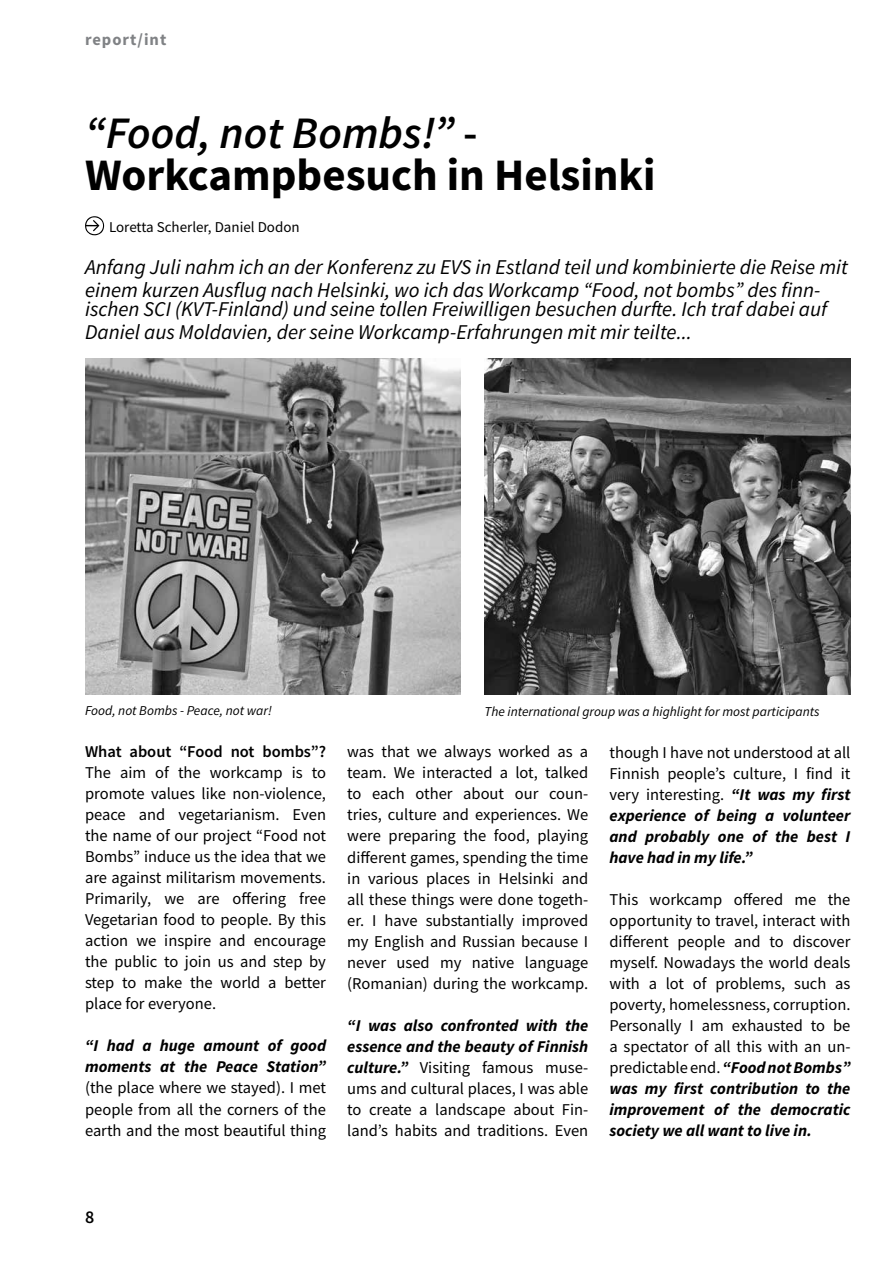
<style>
.page{position:relative;width:893px;height:1263px;background:#fff}
.page>*{position:absolute;margin:0;border:0;box-sizing:border-box;transform-origin:0 0}
.t1{font:700 45px/42px "Source Sans Pro";color:#000}
.t2{font:italic 21px/22.5px "Source Sans Pro";color:#000}
.t3{font:600 18px "Source Sans Pro";color:#000}
.t4{font:16.5px/21px "Source Sans Pro";color:#000;text-align:justify}
.t5{font:italic 700 16.5px/21px "Source Sans Pro";color:#000}
.t6{font:600 16.5px "Source Sans Pro";color:#000}
.t7{font:700 16.5px "Source Sans Pro";letter-spacing:.06em;color:#808285}
.t8{font:15px "Source Sans Pro";color:#000}
.t9{font:italic 13.5px "Source Sans Pro";color:#000}
.s1{font-weight:600;font-style:italic}
.s2{font-weight:600}
.s3{font-weight:700;font-style:italic}
.s4{font-weight:400;font-style:normal}
</style>
<div class="page">
<svg style="left:85px;top:216px;width:19px;height:19px"></svg>
<img style="left:85px;top:358px;width:376px;height:336px">
<img style="left:485px;top:358px;width:365px;height:336px">
<p class="t7" style="left:85px;top:28px;width:83px">report/int</p>
<h1 class="t1" style="left:85px;top:112px;width:572px"><span class="s1">“Food, not Bombs!”</span> <span class="s2">-<br></span>Workcampbesuch in Helsinki</h1>
<p class="t8" style="left:109px;top:218px;width:192px">Loretta Scherler, Daniel Dodon</p>
<p class="t2" style="left:85px;top:256px;width:764px">Anfang Juli nahm ich an der Konferenz zu EVS in Estland teil und kombinierte die Reise mit einem kurzen Ausflug nach Helsinki, wo ich das Workcamp “Food, not bombs” des finn-</p>
<p class="t2" style="left:85px;top:298px;width:743px">ischen SCI (KVT-Finland) und seine tollen Freiwilligen besuchen durfte. Ich traf dabei auf<br>Daniel aus Moldavien, der seine Workcamp-Erfahrungen mit mir teilte...</p>
<p class="t9" style="left:85px;top:702px;width:188px">Food, not Bombs - Peace, not war!</p>
<p class="t9" style="left:485px;top:702px;width:337px">The international group was a highlight for most participants</p>
<p class="t6" style="left:85px;top:741px;width:242px">What about “Food not bombs”?</p>
<p class="t4" style="left:85px;top:762px;width:242px">The aim of the workcamp is to promote values like non-violence, peace and vegetarianism. Even the name of our project “Food not Bombs” induce us the idea that we are against militarism movements.<br>Primarily, we are offering free Vegetarian food to people. By this action we inspire and encourage the public to join us and step by step to make the world a better place for everyone.</p>
<p class="t5" style="left:85px;top:1035px;width:242px">“I had a huge amount of good moments at the Peace Station”</p>
<p class="t4" style="left:85px;top:1077px;width:242px">(the place where we stayed). I met people from all the corners of the earth and the most beautiful thing</p>
<p class="t4" style="left:347px;top:741px;width:242px">was that we always worked as a team. We interacted a lot, talked to each other about our coun&shy;tries, culture and experiences. We were preparing the food, playing different games, spending the time in various places in Helsinki and all these things were done togeth&shy;er. I have substantially improved my English and Russian because I never used my native language (Romanian) during the workcamp.</p>
<p class="t4" style="left:347px;top:1014px;width:242px"><span class="s3">“I was also confronted with the essence and the beauty of Finnish culture.”</span> Visiting famous muse&shy;ums and cultural places, I was able to create a landscape about Fin&shy;land’s habits and traditions. Even</p>
<p class="t5" style="left:609px;top:741px;width:242px;text-align:justify"><span class="s4">though I have not understood at all Finnish people’s culture, I find it very interesting.</span> “It was my first experience of being a volunteer and probably one of the best I have had in my life.”</p>
<p class="t4" style="left:609px;top:888px;width:242px">This workcamp offered me the opportunity to travel, interact with different people and to discover myself. Nowadays the world deals with a lot of problems, such as poverty, homelessness, corruption.<br>Personally I am exhausted to be a spectator of all this with an un&shy;predictable end. <span class="s3">“Food not Bombs” was my first contribution to the improvement of the democratic society we all want to live in.</span></p>
<p class="t3" style="left:85px;top:1205px;width:11px">8</p>
</div>
